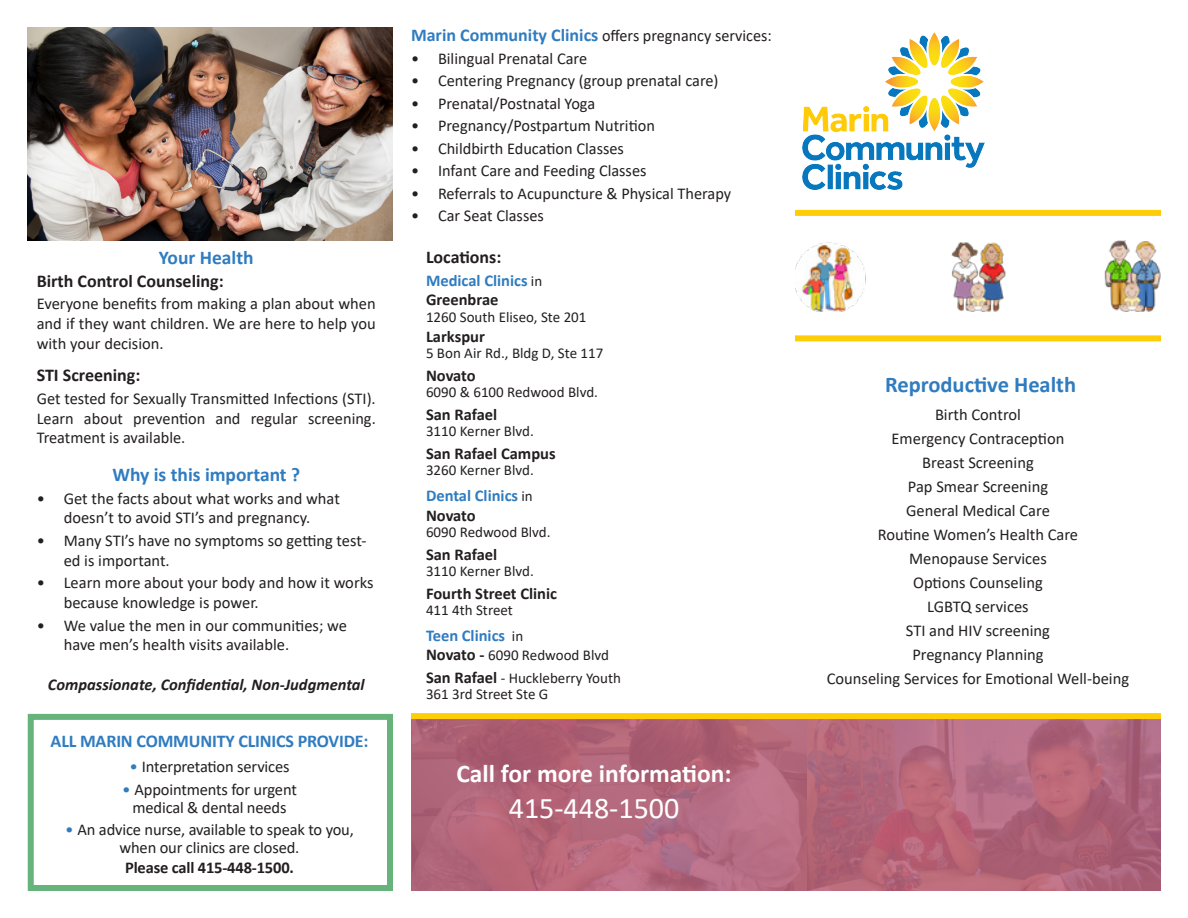
<style>
.page{position:relative;width:1188px;height:918px;background:#fff}
.page>*{position:absolute;margin:0;border:0;box-sizing:border-box;transform-origin:0 0}
.t1{font:30px "Calibri";color:#fff}
.t2{font:700 25.5px "Calibri";color:#fff}
.t3{font:700 22.5px "Calibri";color:#2f7cc0}
.t4{font:700 19.5px "Calibri";color:#2f7cc0}
.t5{font:700 18px "Calibri";color:#231f20}
.t6{font:700 18px "Calibri";letter-spacing:-.01em;color:#2f7cc0}
.t7{font:16.5px/19.8px "Calibri";color:#231f20}
.t8{font:700 16.5px "Calibri";color:#231f20}
.t9{font:700 16.5px "Calibri";color:#2f7cc0}
.t10{font:italic 700 16.5px "Calibri";color:#231f20}
.t11{font:15px "Calibri";color:#231f20}
.s1{color:#2f7cc0}
.s2{font-weight:700;font-size:18px;color:#2f7cc0}
.s3{font-weight:400;font-size:15px;color:#231f20}
.s4{font-weight:700;font-size:16.5px}
</style>
<div class="page">
<svg style="left:411px;top:719px;width:750px;height:172px;background:#b2667a"></svg>
<div style="left:795px;top:210px;width:366px;height:6px;background:#fecd08"></div>
<div style="left:411px;top:713px;width:750px;height:6px;background:#fecd08"></div>
<div style="left:795px;top:335px;width:366px;height:6px;background:#fecd08"></div>
<div style="left:28px;top:714px;width:365px;height:177px;border:6px solid #67b37c"></div>
<img style="left:795px;top:240px;width:366px;height:71px">
<img style="left:27px;top:28px;width:366px;height:212px">
<img style="left:802px;top:33px;width:182px;height:157px">
<p class="t4" style="left:159px;top:244px;width:96px">Your Health</p>
<p class="t5" style="left:37px;top:268px;width:188px">Birth Control Counseling:</p>
<p class="t7" style="left:37px;top:293px;width:341px;text-align:justify">Everyone benefits from making a plan about when and if they want children. We are here to help you with your decision.</p>
<p class="t5" style="left:37px;top:363px;width:105px">STI Screening:</p>
<p class="t7" style="left:37px;top:388px;width:341px;text-align:justify">Get tested for Sexually Transmitted Infections (STI).<br>Learn about prevention and regular screening.<br>Treatment is available.</p>
<p class="t4" style="left:112px;top:461px;width:189px">Why is this important ?</p>
<p class="t7" style="left:37px;top:488px;width:305px;text-align:center">• Get the facts about what works and what doesn’t to avoid STI’s and pregnancy.</p>
<p class="t7" style="left:64px;top:530px;width:304px;text-indent:-27px">• Many STI’s have no symptoms so getting test&shy;ed is important.</p>
<p class="t7" style="left:64px;top:572px;width:311px;text-indent:-27px">• Learn more about your body and how it works because knowledge is power.</p>
<p class="t7" style="left:64px;top:615px;width:285px;text-indent:-27px">• We value the men in our communities; we have men’s health visits available.</p>
<p class="t10" style="left:48px;top:673px;width:318px">Compassionate, Confidential, Non-Judgmental</p>
<p class="t6" style="left:51px;top:728px;width:319px">ALL MARIN COMMUNITY CLINICS PROVIDE:</p>
<p class="t7" style="left:129px;top:757px;width:162px"><span class="s1">•</span> Interpretation services</p>
<p class="t7" style="left:122px;top:779px;width:176px"><span class="s1">•</span> Appointments for urgent</p>
<p class="t7" style="left:133px;top:797px;width:155px">medical &amp; dental needs</p>
<p class="t7" style="left:65px;top:820px;width:290px"><span class="s1">•</span> An advice nurse, available to speak to you,</p>
<p class="t7" style="left:120px;top:838px;width:181px">when our clinics are closed.</p>
<p class="t8" style="left:125px;top:856px;width:170px">Please call 415-448-1500.</p>
<p class="t7" style="left:411px;top:26px;width:362px"><span class="s2">Marin Community Clinics</span> offers pregnancy services:</p>
<p class="t7" style="left:411px;top:48px;width:178px">• Bilingual Prenatal Care</p>
<p class="t7" style="left:411px;top:71px;width:309px">• Centering Pregnancy (group prenatal care)</p>
<p class="t7" style="left:411px;top:93px;width:186px">• Prenatal/Postnatal Yoga</p>
<p class="t7" style="left:411px;top:116px;width:245px">• Pregnancy/Postpartum Nutrition</p>
<p class="t7" style="left:411px;top:138px;width:214px">• Childbirth Education Classes</p>
<p class="t7" style="left:411px;top:161px;width:237px">• Infant Care and Feeding Classes</p>
<p class="t7" style="left:411px;top:183px;width:322px">• Referrals to Acupuncture &amp; Physical Therapy</p>
<p class="t7" style="left:411px;top:206px;width:134px">• Car Seat Classes</p>
<p class="t5" style="left:426px;top:244px;width:77px">Locations:</p>
<p class="t9" style="left:426px;top:269px;width:118px">Medical Clinics <span class="s3">in</span></p>
<p class="t8" style="left:426px;top:288px;width:74px">Greenbrae</p>
<p class="t11" style="left:426px;top:307px;width:162px">1260 South Eliseo, Ste 201</p>
<p class="t8" style="left:426px;top:325px;width:60px">Larkspur</p>
<p class="t11" style="left:426px;top:343px;width:179px">5 Bon Air Rd., Bldg D, Ste 117</p>
<p class="t8" style="left:426px;top:364px;width:51px">Novato</p>
<p class="t11" style="left:426px;top:382px;width:174px">6090 &amp; 6100 Redwood Blvd.</p>
<p class="t8" style="left:426px;top:403px;width:73px">San Rafael</p>
<p class="t11" style="left:426px;top:421px;width:109px">3110 Kerner Blvd.</p>
<p class="t8" style="left:426px;top:442px;width:131px">San Rafael Campus</p>
<p class="t11" style="left:426px;top:460px;width:109px">3260 Kerner Blvd.</p>
<p class="t9" style="left:426px;top:484px;width:108px">Dental Clinics <span class="s3">in</span></p>
<p class="t8" style="left:426px;top:503px;width:51px">Novato</p>
<p class="t11" style="left:426px;top:522px;width:126px">6090 Redwood Blvd.</p>
<p class="t8" style="left:426px;top:542px;width:73px">San Rafael</p>
<p class="t11" style="left:426px;top:561px;width:109px">3110 Kerner Blvd.</p>
<p class="t8" style="left:426px;top:581px;width:133px">Fourth Street Clinic</p>
<p class="t11" style="left:426px;top:600px;width:88px">411 4th Street</p>
<p class="t9" style="left:426px;top:623px;width:99px">Teen Clinics <span class="s3">in</span></p>
<p class="t11" style="left:426px;top:645px;width:184px"><span class="s4">Novato -</span> 6090 Redwood Blvd</p>
<p class="t11" style="left:426px;top:667px;width:196px"><span class="s4">San Rafael</span> - Huckleberry Youth</p>
<p class="t11" style="left:426px;top:684px;width:124px">361 3rd Street Ste G</p>
<p class="t2" style="left:456px;top:756px;width:277px">Call for more information:</p>
<p class="t1" style="left:509px;top:787px;width:172px">415-448-1500</p>
<p class="t3" style="left:885px;top:368px;width:193px">Reproductive Health</p>
<p class="t7" style="left:935px;top:404px;width:87px">Birth Control</p>
<p class="t7" style="left:892px;top:428px;width:174px">Emergency Contraception</p>
<p class="t7" style="left:922px;top:452px;width:113px">Breast Screening</p>
<p class="t7" style="left:908px;top:476px;width:142px">Pap Smear Screening</p>
<p class="t7" style="left:906px;top:500px;width:145px">General Medical Care</p>
<p class="t7" style="left:878px;top:524px;width:202px">Routine Women’s Health Care</p>
<p class="t7" style="left:909px;top:548px;width:139px">Menopause Services</p>
<p class="t7" style="left:913px;top:572px;width:131px">Options Counseling</p>
<p class="t7" style="left:927px;top:596px;width:103px">LGBTQ services</p>
<p class="t7" style="left:906px;top:620px;width:146px">STI and HIV screening</p>
<p class="t7" style="left:912px;top:644px;width:133px">Pregnancy Planning</p>
<p class="t7" style="left:827px;top:668px;width:304px">Counseling Services for Emotional Well-being</p>
</div>
